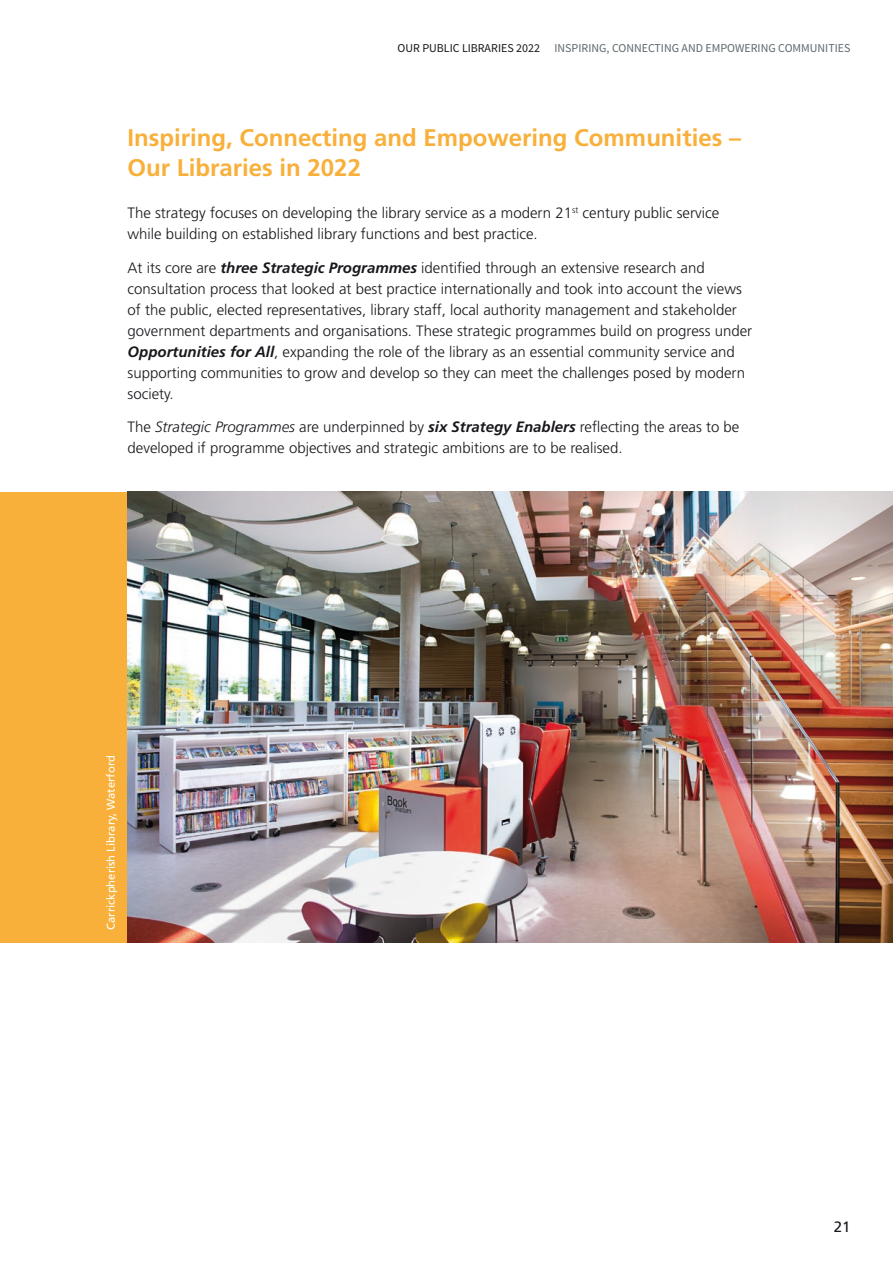
<style>
.page{position:relative;width:893px;height:1263px;background:#fff}
.page>*{position:absolute;margin:0;border:0;box-sizing:border-box;transform-origin:0 0}
.H1_5{font:700 24px/30px "Frutiger LT Std";color:#f8b03b}
.Body_3{font:300 15px/21px "Frutiger LT Std";color:#1a171c}
.t1{font:15px "Frutiger LT Std";color:#1a171c}
.t2{font:12px "Source Sans Pro";color:#5f686d}
.t3{font:11.25px "Frutiger LT Std";color:#fff}
.s1{color:#1a171c}
.s2{font-weight:700;font-style:italic}
.s3{font-style:italic}
</style>
<div class="page">
<div style="left:0;top:492px;width:893px;height:450px;background:#f8b03b"></div>
<img style="left:128px;top:492px;width:765px;height:450px">
<p class="t2" style="left:397px;top:40px;width:454px"><span class="s1">OUR PUBLIC LIBRARIES 2022</span> INSPIRING, CONNECTING AND EMPOWERING COMMUNITIES</p>
<p class="H1_5" style="left:128px;top:122px;width:615px">Inspiring, Connecting and Empowering Communities –<br>Our Libraries in 2022</p>
<p class="Body_3" style="left:128px;top:202px;width:593px">The strategy focuses on developing the library service as a modern 21<sup>st</sup> century public service while building on established library functions and best practice.</p>
<p class="Body_3" style="left:128px;top:257px;width:626px">At its core are <span class="s2">three Strategic Programmes</span> identified through an extensive research and consultation process that looked at best practice internationally and took into account the views of the public, elected representatives, library staff, local authority management and stakeholder government departments and organisations. These strategic programmes build on progress under <span class="s2">Opportunities for All</span>, expanding the role of the library as an essential community service and supporting communities to grow and develop so they can meet the challenges posed by modern society.</p>
<p class="Body_3" style="left:128px;top:417px;width:613px">The <span class="s3">Strategic Programmes</span> are underpinned by <span class="s2">six Strategy Enablers</span> reflecting the areas to be developed if programme objectives and strategic ambitions are to be realised.</p>
<p class="t3" style="left:104px;top:930px;width:176px;rotate:-90deg">Carrickpherish Library, Waterford</p>
<p class="t1" style="left:834px;top:1218px;width:18px">21</p>
</div>
